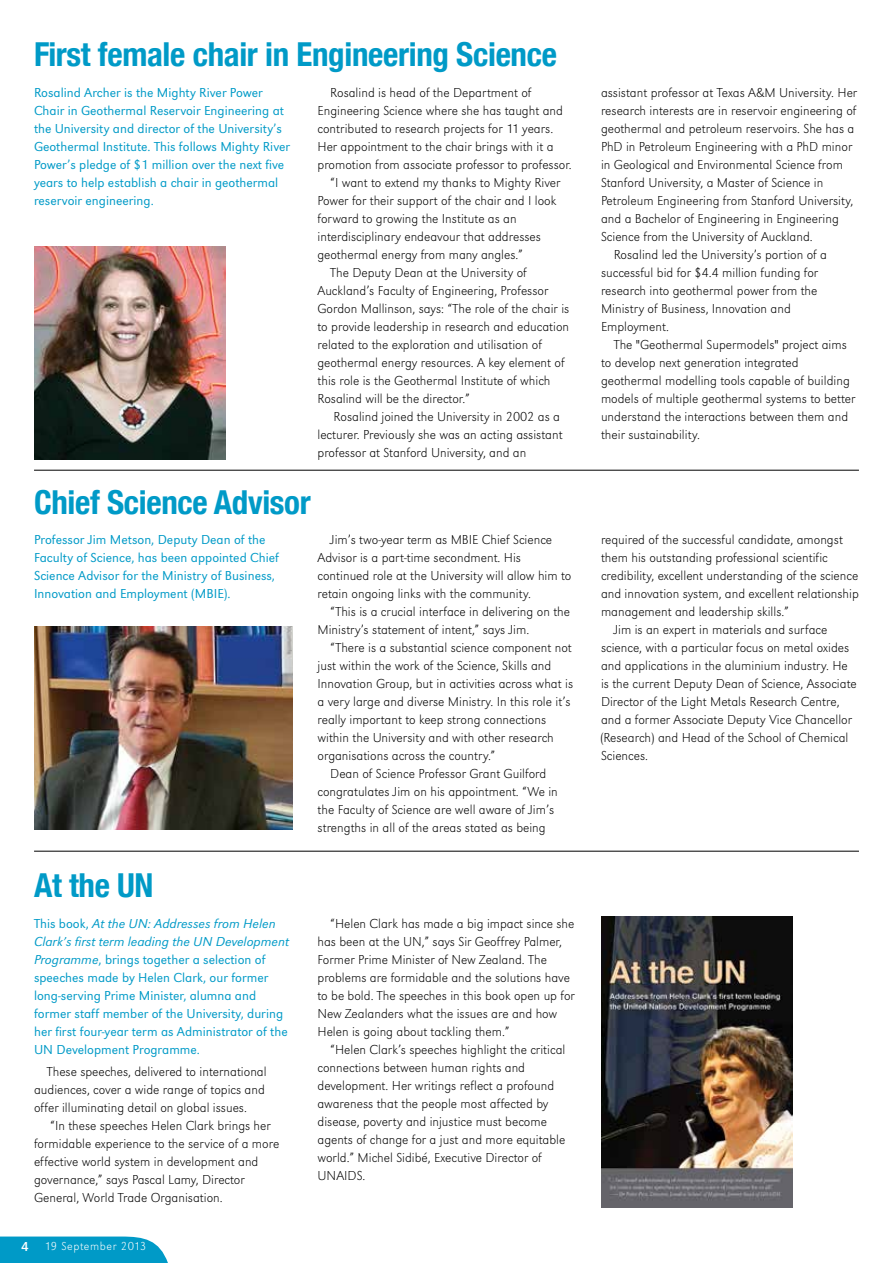
<style>
.page{position:relative;width:893px;height:1263px;background:#fff}
.page>*{position:absolute;margin:0;border:0;box-sizing:border-box;transform-origin:0 0}
.article_heading_big{font:700 condensed 33px "Helvetica Neue";letter-spacing:-.01em;color:#009ac7}
.Bodycopy_9_12{font:13.5px/18px "Grot Macron Extra Lt";color:#000}
.Body_copy_faculty_co{font:300 13.5px/18px "Grot Macron";color:#009ac7}
.t1{font:13.5px "Grot Macron Reg";color:#fff}
.t2{font:12px "Grot Macron Extra Lt";letter-spacing:.05em;color:#fff}
.s1{font-family:"Grot Macron Light Ita";font-weight:400}
</style>
<div class="page">
<svg style="left:0;top:1236px;width:168px;height:27px;background:#13a1cb"></svg>
<hr style="left:34px;top:470px;width:825px;height:1px;background:#000">
<hr style="left:34px;top:851px;width:825px;height:1px;background:#000">
<img style="left:601px;top:916px;width:191px;height:292px">
<img style="left:34px;top:247px;width:191px;height:212px">
<img style="left:34px;top:626px;width:258px;height:203px">
<p class="article_heading_big" style="left:34px;top:27px;width:524px">First female chair in Engineering Science</p>
<p class="Bodycopy_9_12" style="left:317px;top:83px;width:256px;text-indent:13px">Rosalind is head of the Department of Engineering Science where she has taught and contributed to research projects for 11 years.<br>Her appointment to the chair brings with it a promotion from associate professor to professor.</p>
<p class="Bodycopy_9_12" style="left:317px;top:173px;width:245px;text-indent:13px">“I want to extend my thanks to Mighty River Power for their support of the chair and I look forward to growing the Institute as an interdisciplinary endeavour that addresses geothermal energy from many angles.”</p>
<p class="Bodycopy_9_12" style="left:317px;top:263px;width:253px;text-indent:13px">The Deputy Dean at the University of Auckland’s Faculty of Engineering, Professor Gordon Mallinson, says: “The role of the chair is to provide leadership in research and education related to the exploration and utilisation of geothermal energy resources. A key element of this role is the Geothermal Institute of which Rosalind will be the director.”</p>
<p class="Bodycopy_9_12" style="left:317px;top:407px;width:247px;text-indent:16px">Rosalind joined the University in 2002 as a lecturer. Previously she was an acting assistant professor at Stanford University, and an</p>
<p class="Body_copy_faculty_co" style="left:34px;top:83px;width:258px">Rosalind Archer is the Mighty River Power Chair in Geothermal Reservoir Engineering at the University and director of the University’s Geothermal Institute. This follows Mighty River Power’s pledge of $1 million over the next five years to help establish a chair in geothermal reservoir engineering.</p>
<p class="article_heading_big" style="left:34px;top:475px;width:278px">Chief Science Advisor</p>
<p class="Body_copy_faculty_co" style="left:34px;top:531px;width:246px">Professor Jim Metson, Deputy Dean of the Faculty of Science, has been appointed Chief Science Advisor for the Ministry of Business, Innovation and Employment (MBIE).</p>
<p class="article_heading_big" style="left:34px;top:858px;width:121px">At the UN</p>
<p class="Body_copy_faculty_co" style="left:34px;top:914px;width:256px">This book, <span class="s1">At the UN: Addresses from Helen Clark’s first term leading the UN Development Programme</span>, brings together a selection of speeches made by Helen Clark, our former long-serving Prime Minister, alumna and former staff member of the University, during her first four-year term as Administrator of the UN Development Programme.</p>
<p class="Bodycopy_9_12" style="left:34px;top:1063px;width:234px;text-indent:13px">These speeches, delivered to international audiences, cover a wide range of topics and offer illuminating detail on global issues.</p>
<p class="Bodycopy_9_12" style="left:34px;top:1117px;width:247px;text-indent:16px">“In these speeches Helen Clark brings her formidable experience to the service of a more effective world system in development and governance,” says Pascal Lamy, Director General, World Trade Organisation.</p>
<p class="t1" style="left:21px;top:1239px;width:9px">4</p>
<p class="t2" style="left:45px;top:1239px;width:103px">19 September 2013</p>
<p class="Bodycopy_9_12" style="left:317px;top:531px;width:255px;text-indent:13px">Jim’s two-year term as MBIE Chief Science Advisor is a part-time secondment. His continued role at the University will allow him to retain ongoing links with the community.</p>
<p class="Bodycopy_9_12" style="left:317px;top:603px;width:254px;text-indent:13px">“This is a crucial interface in delivering on the<br>Ministry’s statement of intent,” says Jim.</p>
<p class="Bodycopy_9_12" style="left:317px;top:639px;width:257px;text-indent:13px">“There is a substantial science component not just within the work of the Science, Skills and Innovation Group, but in activities across what is a very large and diverse Ministry. In this role it’s really important to keep strong connections within the University and with other research organisations across the country.”</p>
<p class="Bodycopy_9_12" style="left:317px;top:765px;width:242px;text-indent:13px">Dean of Science Professor Grant Guilford congratulates Jim on his appointment. “We in the Faculty of Science are well aware of Jim’s strengths in all of the areas stated as being</p>
<p class="Bodycopy_9_12" style="left:317px;top:914px;width:259px;text-indent:13px">“Helen Clark has made a big impact since she has been at the UN,” says Sir Geoffrey Palmer, Former Prime Minister of New Zealand. The problems are formidable and the solutions have to be bold. The speeches in this book open up for New Zealanders what the issues are and how Helen is going about tackling them.”</p>
<p class="Bodycopy_9_12" style="left:317px;top:1040px;width:249px;text-indent:13px">“Helen Clark’s speeches highlight the critical connections between human rights and development. Her writings reflect a profound awareness that the people most affected by disease, poverty and injustice must become agents of change for a just and more equitable world.” Michel Sidibé, Executive Director of UNAIDS.</p>
<p class="Bodycopy_9_12" style="left:601px;top:83px;width:258px">assistant professor at Texas A&amp;M University. Her research interests are in reservoir engineering of geothermal and petroleum reservoirs. She has a PhD in Petroleum Engineering with a PhD minor in Geological and Environmental Science from Stanford University, a Master of Science in Petroleum Engineering from Stanford University, and a Bachelor of Engineering in Engineering Science from the University of Auckland.</p>
<p class="Bodycopy_9_12" style="left:601px;top:245px;width:228px;text-indent:13px">Rosalind led the University’s portion of a successful bid for $4.4 million funding for research into geothermal power from the Ministry of Business, Innovation and Employment.</p>
<p class="Bodycopy_9_12" style="left:601px;top:335px;width:256px;text-indent:13px">The "Geothermal Supermodels" project aims to develop next generation integrated geothermal modelling tools capable of building models of multiple geothermal systems to better understand the interactions between them and their sustainability.</p>
<p class="Bodycopy_9_12" style="left:601px;top:531px;width:259px">required of the successful candidate, amongst them his outstanding professional scientific credibility, excellent understanding of the science and innovation system, and excellent relationship management and leadership skills.”</p>
<p class="Bodycopy_9_12" style="left:601px;top:621px;width:257px;text-indent:13px">Jim is an expert in materials and surface science, with a particular focus on metal oxides and applications in the aluminium industry. He is the current Deputy Dean of Science, Associate Director of the Light Metals Research Centre, and a former Associate Deputy Vice Chancellor (Research) and Head of the School of Chemical Sciences.</p>
</div>
